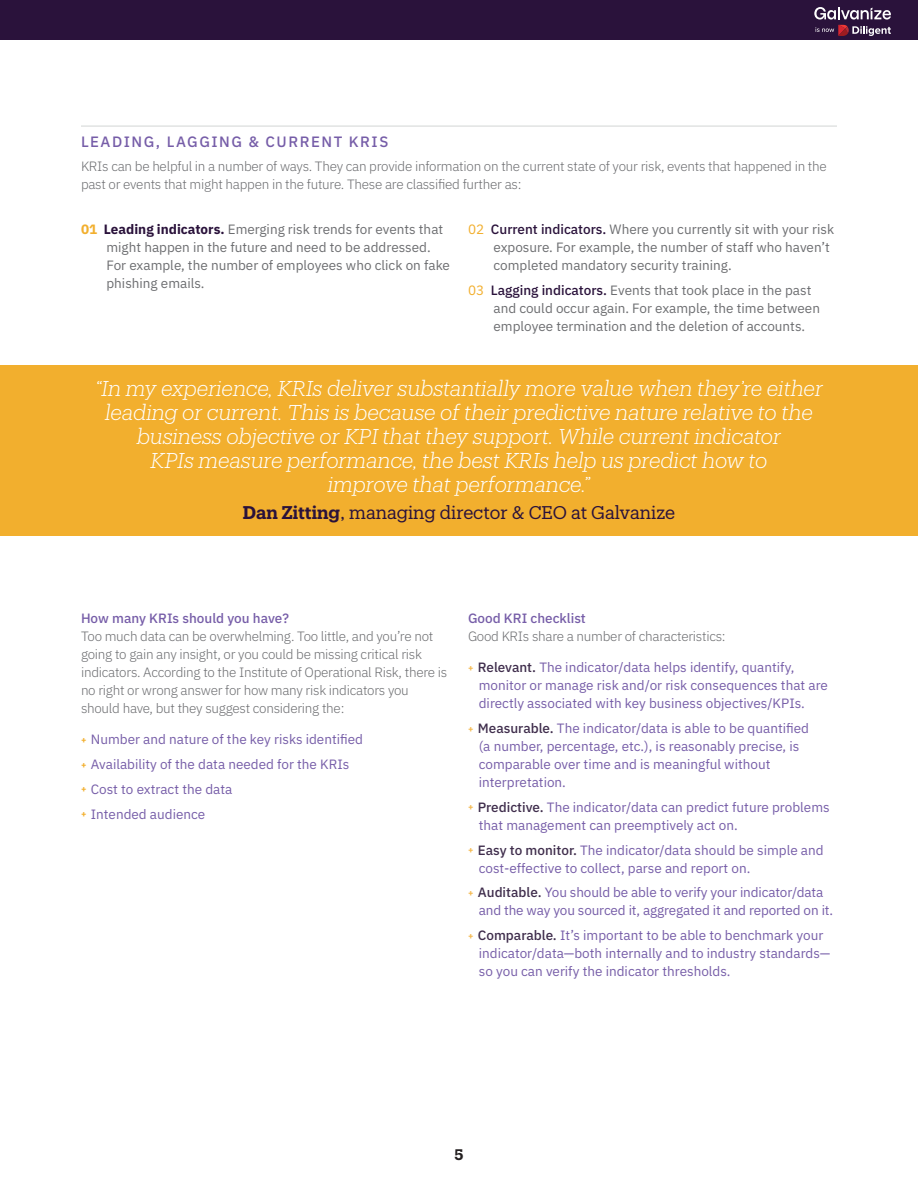
<style>
.page{position:relative;width:918px;height:1188px;background:#fff}
.page>*{position:absolute;margin:0;border:0;box-sizing:border-box;transform-origin:0 0}
.Quotes{font:italic 300 21px/24px "Produkt";color:#fff;text-align:center}
.Quotes-2{font:18px "Produkt";color:#2a123b}
.H5-Subheads{font:500 15px "IBM Plex Sans";letter-spacing:.1em;color:#765da8}
.t1{font:600 15px "Produkt";color:#231f20}
.t2{font:13.5px/18px "IBM Plex Sans";color:#765da8}
.t3{font:13.5px/18px "IBM Plex Sans";color:#6c6d70}
.Bodycopy{font:300 13.5px/18px "IBM Plex Sans";letter-spacing:-.02em;color:#6c6d70}
.Bodycopy_Span{font:300 13.5px/18px "IBM Plex Sans";letter-spacing:-.02em;color:#6c6d70}
.H3-Bodyheads{font:500 13.5px "IBM Plex Sans";color:#765da8}
.s1{font-weight:700;color:#f2af2e}
.s2{font-weight:700;color:#2a123b}
.s3{color:#f2af2e}
.s4{font-weight:500;color:#2a123b}
.s5{font-weight:600}
.s6{font-weight:700;font-size:9px;color:#f2af2e}
.s7{font-weight:700;font-size:9px;color:#f4b94f}
.s8{font-weight:500;color:#3f2d4c}
</style>
<div class="page">
<hr style="left:81px;top:126px;width:756px;height:1px;background:#d2d5d4">
<div style="left:0;top:365px;width:918px;height:170px;background:#f2af2e"></div>
<div style="left:0;top:0;width:918px;height:40px;background:#2a123b"></div>
<svg style="left:814px;top:7px;width:77px;height:29px"></svg>
<p class="H5-Subheads" style="left:81px;top:130px;width:309px">LEADING, LAGGING &amp; CURRENT KRIS</p>
<p class="Bodycopy_Span" style="left:81px;top:157px;width:747px">KRIs can be helpful in a number of ways. They can provide information on the current state of your risk, events that happened in the past or events that might happen in the future. These are classified further as:</p>
<p class="t3" style="left:106px;top:220px;width:345px;text-indent:-26px"><span class="s1">01</span> <span class="s2">Leading indicators.</span> Emerging risk trends for events that might happen in the future and need to be addressed.<br>For example, the number of employees who click on fake phishing emails.</p>
<p class="t3" style="left:494px;top:220px;width:342px;text-indent:-26px"><span class="s3">02</span> <span class="s4">Current indicators.</span> Where you currently sit with your risk exposure. For example, the number of staff who haven’t completed mandatory security training.</p>
<p class="t3" style="left:494px;top:280px;width:328px;text-indent:-26px"><span class="s3">03</span> <span class="s4">Lagging indicators.</span> Events that took place in the past and could occur again. For example, the time between employee termination and the deletion of accounts.</p>
<p class="Quotes" style="left:95px;top:375px;width:729px">“In my experience, KRIs deliver substantially more value when they’re either leading or current. This is because of their predictive nature relative to the business objective or KPI that they support. While current indicator<br>KPIs measure performance, the best KRIs help us predict how to<br>improve that performance.”</p>
<p class="Quotes-2" style="left:243px;top:500px;width:434px"><span class="s5">Dan Zitting</span>, managing director &amp; CEO at Galvanize</p>
<p class="H3-Bodyheads" style="left:81px;top:608px;width:209px">How many KRIs should you have?</p>
<p class="Bodycopy" style="left:81px;top:626px;width:368px">Too much data can be overwhelming. Too little, and you’re not going to gain any insight, or you could be missing critical risk indicators. According to the Institute of Operational Risk, there is no right or wrong answer for how many risk indicators you should have, but they suggest considering the:</p>
<p class="t2" style="left:81px;top:730px;width:284px"><span class="s6">+</span> Number and nature of the key risks identified</p>
<p class="t2" style="left:81px;top:754px;width:270px"><span class="s6">+</span> Availability of the data needed for the KRIs</p>
<p class="t2" style="left:81px;top:779px;width:153px"><span class="s6">+</span> Cost to extract the data</p>
<p class="t2" style="left:81px;top:804px;width:126px"><span class="s6">+</span> Intended audience</p>
<p class="H3-Bodyheads" style="left:468px;top:608px;width:119px">Good KRI checklist</p>
<p class="Bodycopy" style="left:468px;top:626px;width:259px">Good KRIs share a number of characteristics:</p>
<p class="t2" style="left:479px;top:658px;width:351px;text-indent:-11px"><span class="s7">+</span> <span class="s8">Relevant.</span> The indicator/data helps identify, quantify, monitor or manage risk and/or risk consequences that are directly associated with key business objectives/KPIs.</p>
<p class="t2" style="left:479px;top:718px;width:332px;text-indent:-11px"><span class="s7">+</span> <span class="s8">Measurable.</span> The indicator/data is able to be quantified (a number, percentage, etc.), is reasonably precise, is comparable over time and is meaningful without interpretation.</p>
<p class="t2" style="left:479px;top:797px;width:352px;text-indent:-11px"><span class="s7">+</span> <span class="s8">Predictive.</span> The indicator/data can predict future problems that management can preemptively act on.</p>
<p class="t2" style="left:479px;top:840px;width:346px;text-indent:-11px"><span class="s7">+</span> <span class="s8">Easy to monitor.</span> The indicator/data should be simple and cost-effective to collect, parse and report on.</p>
<p class="t2" style="left:479px;top:883px;width:356px;text-indent:-11px"><span class="s7">+</span> <span class="s8">Auditable.</span> You should be able to verify your indicator/data and the way you sourced it, aggregated it and reported on it.</p>
<p class="t2" style="left:479px;top:925px;width:353px;text-indent:-11px"><span class="s7">+</span> <span class="s8">Comparable.</span> It’s important to be able to benchmark your indicator/data—both internally and to industry standards— so you can verify the indicator thresholds.</p>
<p class="t1" style="left:454px;top:1144px;width:11px">5</p>
</div>
